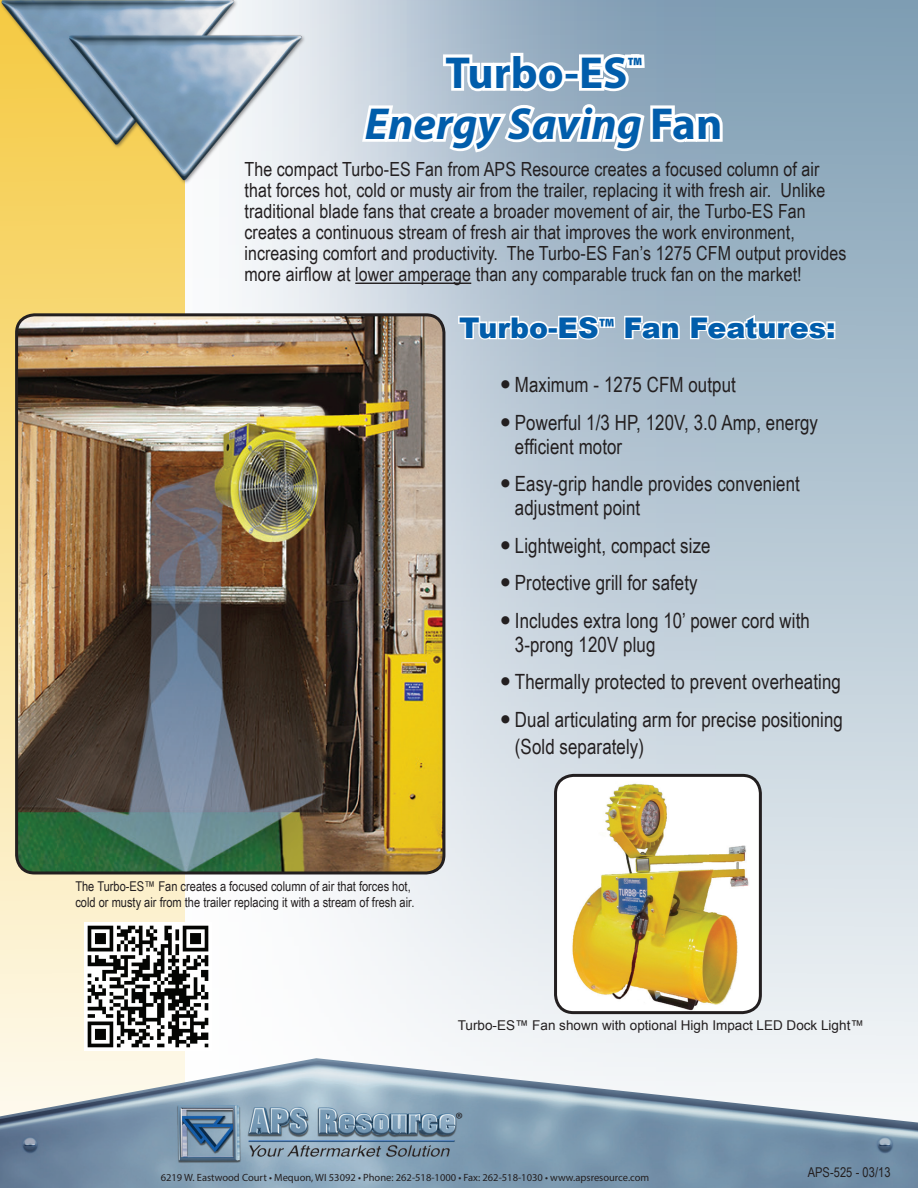
<style>
.page{position:relative;width:918px;height:1188px;background:#fff}
.page>*{position:absolute;margin:0;border:0;box-sizing:border-box;transform-origin:0 0}
.t1{font:italic 700 45px/51px "Myriad Pro";color:#015dab;text-align:center}
.t2{font:900 28.5px "Arial";color:#015dab}
.t3{font:21px/37.5px "Arial Narrow";letter-spacing:.005em;color:#231f20}
.t4{font:19.5px/21px "Arial Narrow";letter-spacing:.005em;color:#231f20}
.t5{font:18px "Myriad Pro";color:#231f20}
.t6{font:13.5px/16.2px "Arial Narrow";color:#231f20}
.t7{font:13.5px "Arial";color:#231f20}
.t8{font:10.5px "Myriad Pro";color:#231f20}
.s1{font-style:normal}
.s2{font-family:"Myriad Pro";font-weight:700;font-stretch:condensed}
</style>
<div class="page">
<svg style="left:0;top:187px;width:185px;height:871px;background:#f9e29b"></svg>
<img style="left:185px;top:0;width:733px;height:1058px">
<img style="left:0;top:0;width:321px;height:187px">
<img style="left:0;top:1058px;width:918px;height:130px">
<svg style="left:457px;top:314px;width:94px;height:28px"></svg>
<div style="left:547px;top:327px;width:11px;height:7px;border:3px solid #fff"></div>
<svg style="left:557px;top:177px;width:60px;height:200px;background:#aabdcc"></svg>
<svg style="left:623px;top:314px;width:58px;height:28px"></svg>
<svg style="left:688px;top:312px;width:149px;height:30px"></svg>
<hr style="left:355px;top:283px;width:116px;height:1px;background:#231f20">
<svg style="left:358px;top:0;width:368px;height:170px"></svg>
<img style="left:556px;top:775px;width:204px;height:238px">
<div style="left:554px;top:774px;width:208px;height:240px;border:3px solid #231f20;border-radius:18px"></div>
<img style="left:17px;top:315px;width:427px;height:558px">
<div style="left:15px;top:313px;width:430px;height:561px;border:3px solid #231f20;border-radius:18px"></div>
<img style="left:84px;top:923px;width:128px;height:127px">
<svg style="left:502px;top:380px;width:8px;height:9px"></svg>
<svg style="left:502px;top:418px;width:8px;height:8px"></svg>
<svg style="left:502px;top:480px;width:8px;height:8px"></svg>
<svg style="left:502px;top:541px;width:8px;height:8px"></svg>
<svg style="left:502px;top:579px;width:8px;height:8px"></svg>
<svg style="left:502px;top:616px;width:8px;height:8px"></svg>
<svg style="left:502px;top:678px;width:8px;height:8px"></svg>
<svg style="left:502px;top:715px;width:8px;height:8px"></svg>
<h1 class="t1" style="left:365px;top:46px;width:359px"><span class="s1">Turbo-ES</span><sup>™<br></sup>Energy Saving <span class="s1">Fan</span></h1>
<p class="t4" style="left:244px;top:158px;width:603px">The compact Turbo-ES Fan from APS Resource creates a focused column of air that forces hot, cold or musty air from the trailer, replacing it with fresh air. Unlike traditional blade fans that create a broader movement of air, the Turbo-ES Fan creates a continuous stream of fresh air that improves the work environment, increasing comfort and productivity. The Turbo-ES Fan’s 1275 CFM output provides more airflow at lower amperage than any comparable truck fan on the market!</p>
<h2 class="t2" style="left:459px;top:307px;width:378px">Turbo-ES<span class="s2">™</span> Fan Features:</h2>
<p class="t3" style="left:515px;top:365px;width:305px">Maximum - 1275 CFM output<br>Powerful 1/3 HP, 120V, 3.0 Amp, energy</p>
<p class="t3" style="left:515px;top:427px;width:287px">efficient motor<br>Easy-grip handle provides convenient</p>
<p class="t3" style="left:515px;top:488px;width:297px">adjustment point<br>Lightweight, compact size<br>Protective grill for safety<br>Includes extra long 10’ power cord with</p>
<p class="t3" style="left:515px;top:625px;width:330px">3-prong 120V plug<br>Thermally protected to prevent overheating<br>Dual articulating arm for precise positioning</p>
<p class="t3" style="left:515px;top:727px;width:131px">(Sold separately)</p>
<p class="t6" style="left:75px;top:878px;width:341px">The Turbo-ES™ Fan creates a focused column of air that forces hot, cold or musty air from the trailer replacing it with a stream of fresh air.</p>
<p class="t7" style="left:458px;top:1016px;width:408px">Turbo-ES™ Fan shown with optional High Impact LED Dock Light™</p>
<p class="t5" style="left:456px;top:1108px;width:9px">®</p>
<p class="t8" style="left:161px;top:1171px;width:490px">6219 W. Eastwood Court • Mequon, WI 53092 • Phone: 262-518-1000 • Fax: 262-518-1030 • www.apsresource.com</p>
<p class="t6" style="left:808px;top:1163px;width:84px">APS-525 - 03/13</p>
</div>
